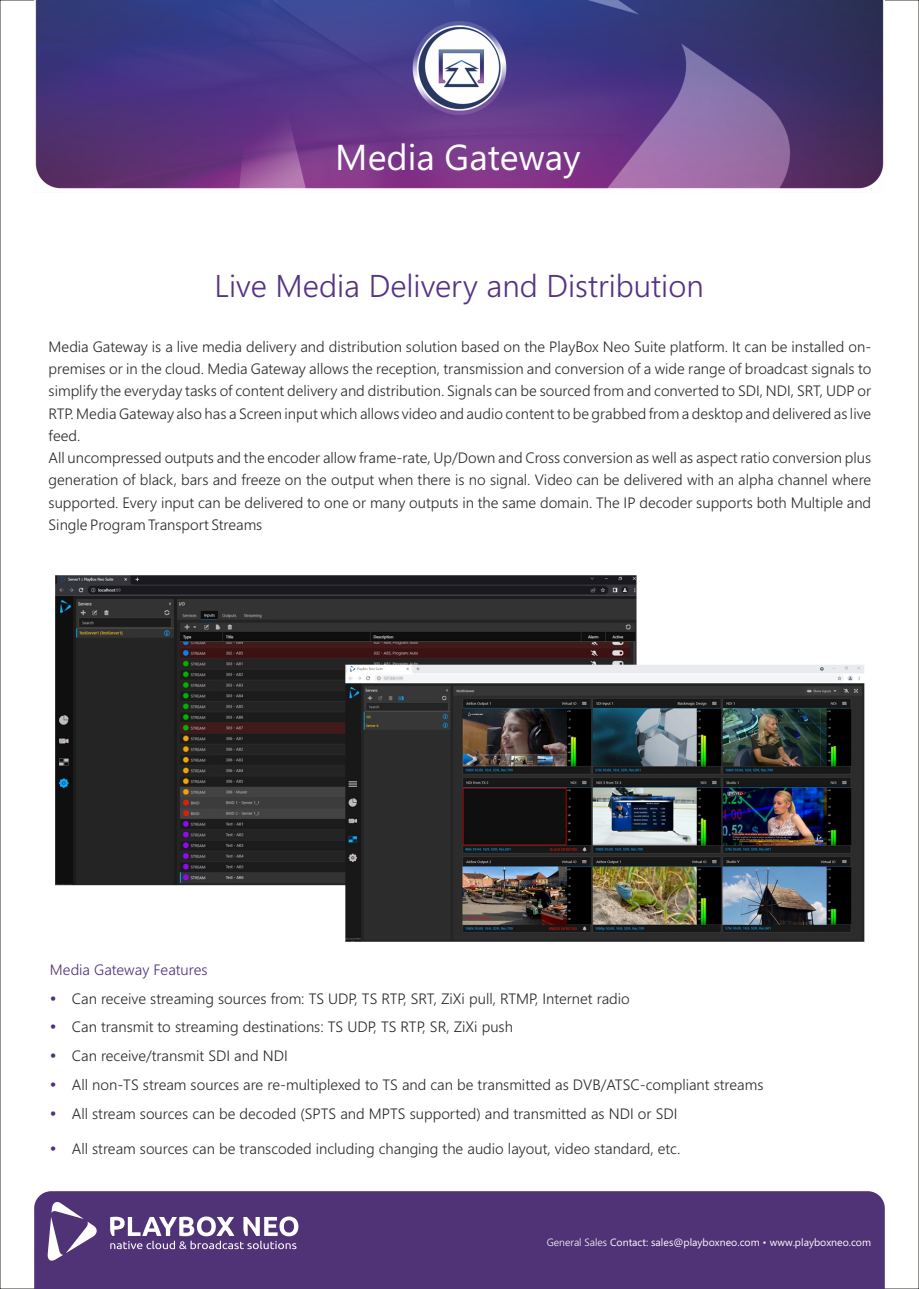
<style>
.page{position:relative;width:919px;height:1289px;background:#fff}
.page>*{position:absolute;margin:0;border:0;box-sizing:border-box;transform-origin:0 0}
.t1{font:36px "Segoe UI";color:#fefefe}
.t2{font:300 31.5px "Segoe UI";color:#553382}
.t3{font:300 15px/22.4px "Segoe UI";color:#2b2a29}
.t4{font:300 15px "Segoe UI";color:#503276}
.t5{font:10.5px "Segoe UI";color:#fefefe}
.s1{font-weight:300}
</style>
<div class="page">
<img style="left:55px;top:575px;width:810px;height:367px">
<img style="left:35px;top:0;width:849px;height:189px">
<div style="left:34px;top:1191px;width:850px;height:97px;background:#503276"></div>
<svg style="left:47px;top:1200px;width:51px;height:62px"></svg>
<svg style="left:110px;top:1216px;width:188px;height:33px"></svg>
<h1 class="t1" style="left:335px;top:144px;width:247px">Media Gateway</h1>
<h2 class="t2" style="left:214px;top:274px;width:490px">Live Media Delivery and Distribution</h2>
<p class="t3" style="left:49px;top:336px;width:824px">Media Gateway is a live media delivery and distribution solution based on the PlayBox Neo Suite platform. It can be installed on&shy;premises or in the cloud. Media Gateway allows the reception, transmission and conversion of a wide range of broadcast signals to simplify the everyday tasks of content delivery and distribution. Signals can be sourced from and converted to SDI, NDI, SRT, UDP or RTP. Media Gateway also has a Screen input which allows video and audio content to be grabbed from a desktop and delivered as live feed.<br>All uncompressed outputs and the encoder allow frame-rate, Up/Down and Cross conversion as well as aspect ratio conversion plus generation of black, bars and freeze on the output when there is no signal. Video can be delivered with an alpha channel where supported. Every input can be delivered to one or many outputs in the same domain. The IP decoder supports both Multiple and Single Program Transport Streams</p>
<p class="t4" style="left:50px;top:963px;width:159px">Media Gateway Features</p>
<p class="t3" style="left:72px;top:985px;width:693px;line-height:29px">Can receive streaming sources from: TS UDP, TS RTP, SRT, ZiXi pull, RTMP, Internet radio<br>Can transmit to streaming destinations: TS UDP, TS RTP, SR, ZiXi push<br>Can receive/transmit SDI and NDI<br>All non-TS stream sources are re-multiplexed to TS and can be transmitted as DVB/ATSC-compliant streams All stream sources can be decoded (SPTS and MPTS supported) and transmitted as NDI or SDI</p>
<p class="t3" style="left:72px;top:1138px;width:610px">All stream sources can be transcoded including changing the audio layout, video standard, etc.</p>
<p class="t5" style="left:546px;top:1237px;width:326px"><span class="s1">General Sales</span> Contact: sales@playboxneo.com ٠ www.playboxneo.com</p>
</div>
